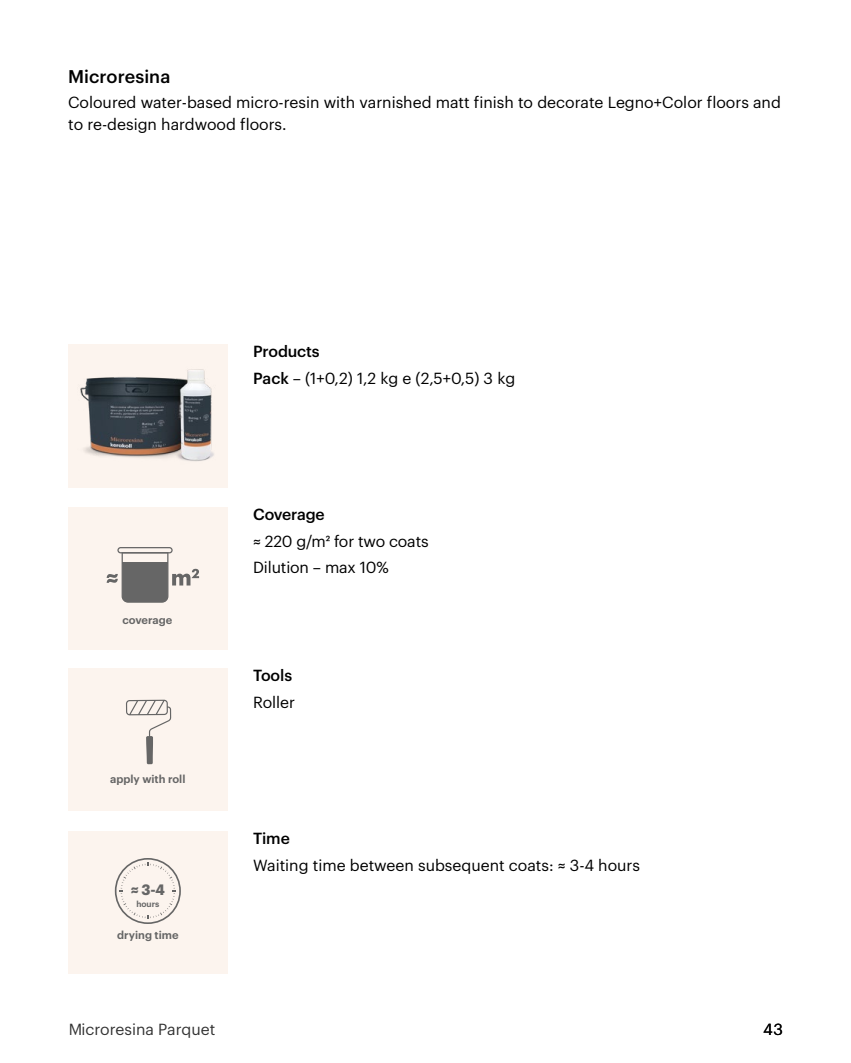
<style>
.page{position:relative;width:851px;height:1063px;background:#fff}
.page>*{position:absolute;margin:0;border:0;box-sizing:border-box;transform-origin:0 0}
.t1{font:500 18px "Graphik";letter-spacing:.005em;color:#000}
.t2{font:15.75px/26.7px "Graphik";color:#000}
.t3{font:500 15.75px "Graphik";letter-spacing:-.01em;color:#000}
.t4{font:700 14.7px "Graphik";color:#666;scale:.94 1}
.t5{font:600 11.1px "Graphik";color:#666}
.t6{font:600 8.4px "Graphik";color:#666}
.s1{font-weight:500}
</style>
<div class="page">
<div style="left:68px;top:344px;width:159px;height:144px;background:#fcf4ee"></div>
<img style="left:80px;top:369px;width:134px;height:92px">
<div style="left:68px;top:831px;width:159px;height:143px;background:#fcf4ee"></div>
<svg style="left:116px;top:859px;width:64px;height:64px"></svg>
<div style="left:115px;top:858px;width:66px;height:66px;border:2px solid #666;border-radius:50%"></div>
<svg style="left:119px;top:862px;width:57px;height:57px"></svg>
<div style="left:68px;top:669px;width:159px;height:142px;background:#fcf4ee"></div>
<svg style="left:126px;top:700px;width:45px;height:64px"></svg>
<div style="left:68px;top:507px;width:159px;height:143px;background:#fcf4ee"></div>
<svg style="left:107px;top:547px;width:92px;height:56px"></svg>
<p class="t1" style="left:68px;top:63px;width:104px">Microresina</p>
<p class="t2" style="left:68px;top:89px;width:714px;line-height:22.5px">Coloured water-based micro-resin with varnished matt finish to decorate Legno+Color floors and to re-design hardwood floors.</p>
<p class="t2" style="left:253px;top:337px;width:263px"><span class="s1">Products<br>Pack</span> – (1+0,2) 1,2 kg e (2,5+0,5) 3 kg</p>
<p class="t5" style="left:122px;top:611px;width:51px">coverage</p>
<p class="t5" style="left:110px;top:770px;width:77px">apply with roll</p>
<p class="t4" style="left:131px;top:879px;width:38px">≈ 3-4</p>
<p class="t6" style="left:136px;top:897px;width:25px">hours</p>
<p class="t5" style="left:117px;top:927px;width:63px">drying time</p>
<p class="t3" style="left:253px;top:502px;width:73px">Coverage</p>
<p class="t2" style="left:253px;top:526px;width:177px">≈ 220 g/m² for two coats<br>Dilution – max 10%</p>
<p class="t3" style="left:253px;top:664px;width:41px">Tools</p>
<p class="t2" style="left:253px;top:688px;width:44px">Roller</p>
<p class="t3" style="left:253px;top:826px;width:38px">Time</p>
<p class="t2" style="left:253px;top:850px;width:388px">Waiting time between subsequent coats: ≈ 3-4 hours</p>
<p class="t2" style="left:68px;top:1015px;width:149px">Microresina Parquet</p>
<p class="t2" style="left:763px;top:1014px;width:21px">43</p>
</div>
